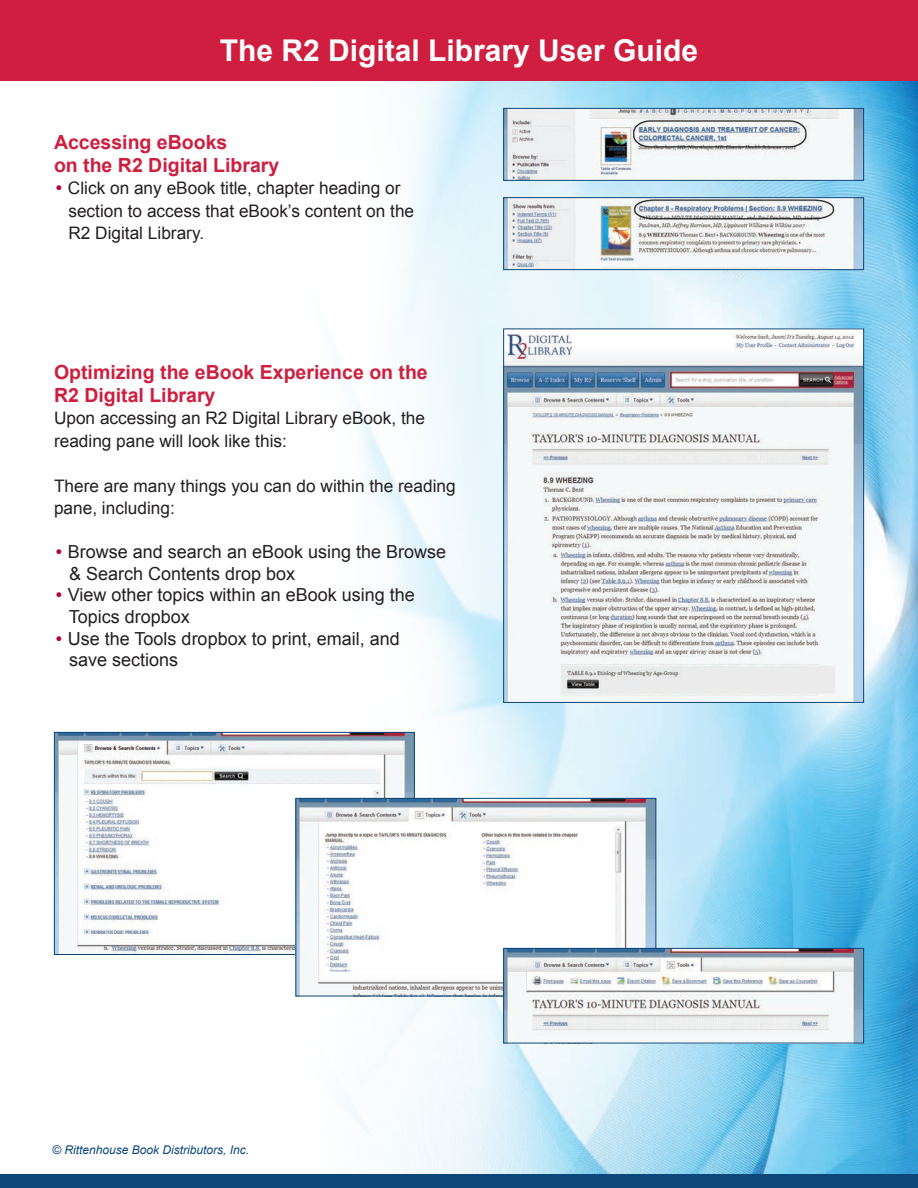
<style>
.page{position:relative;width:918px;height:1188px;background:#fff}
.page>*{position:absolute;margin:0;border:0;box-sizing:border-box;transform-origin:0 0}
.t1{font:700 30px "Arial";color:#fff}
.t2{font:700 19.5px "Arial";color:#cf1e3f}
.t3{font:18px/21.6px "Arial";color:#231f20}
.t4{font:17.25px/22.5px "Arial";color:#231f20}
.t5{font:italic 12px "Arial";color:#0c477a}
.s1{font-family:"Gothic 720 BT Roman B";font-size:16.5px;color:#b30437}
</style>
<div class="page">
<img style="left:309px;top:80px;width:609px;height:1094px">
<div style="left:0;top:0;width:918px;height:80px;background:#cf1e3f"></div>
<div style="left:0;top:1174px;width:918px;height:14px;background:#0c477a"></div>
<img style="left:505px;top:330px;width:357px;height:371px">
<div style="left:503px;top:328px;width:361px;height:375px;border:1px solid #0c477a"></div>
<img style="left:505px;top:110px;width:357px;height:69px">
<div style="left:503px;top:108px;width:361px;height:73px;border:1px solid #0c477a"></div>
<img style="left:505px;top:199px;width:357px;height:69px">
<div style="left:503px;top:197px;width:361px;height:73px;border:1px solid #0c477a"></div>
<img style="left:56px;top:734px;width:357px;height:219px">
<div style="left:54px;top:732px;width:361px;height:223px;border:1px solid #0c477a"></div>
<img style="left:298px;top:800px;width:356px;height:194px">
<div style="left:296px;top:798px;width:360px;height:198px;border:1px solid #0c477a"></div>
<img style="left:505px;top:950px;width:357px;height:91px">
<div style="left:503px;top:948px;width:361px;height:95px;border:1px solid #0c477a"></div>
<p class="t1" style="left:220px;top:31px;width:480px">The R2 Digital Library User Guide</p>
<p class="t2" style="left:54px;top:130px;width:175px">Accessing eBooks</p>
<p class="t2" style="left:54px;top:152px;width:227px">on the R2 Digital Library</p>
<p class="t4" style="left:54px;top:177px;width:348px"><span class="s1">•</span> Click on any eBook title, chapter heading or</p>
<p class="t4" style="left:68px;top:200px;width:347px">section to access that eBook’s content on the</p>
<p class="t4" style="left:68px;top:222px;width:137px">R2 Digital Library.</p>
<p class="t2" style="left:54px;top:359px;width:375px">Optimizing the eBook Experience on the</p>
<p class="t2" style="left:54px;top:382px;width:163px">R2 Digital Library</p>
<p class="t4" style="left:54px;top:407px;width:373px">Upon accessing an R2 Digital Library eBook, the reading pane will look like this:</p>
<p class="t4" style="left:54px;top:474px;width:403px">There are many things you can do within the reading pane, including:</p>
<p class="t3" style="left:54px;top:541px;width:394px"><span class="s1">•</span> Browse and search an eBook using the Browse</p>
<p class="t3" style="left:69px;top:563px;width:228px">&amp; Search Contents drop box</p>
<p class="t3" style="left:69px;top:584px;width:348px;text-indent:-15px"><span class="s1">•</span> View other topics within an eBook using the<br>Topics dropbox</p>
<p class="t3" style="left:54px;top:628px;width:347px"><span class="s1">•</span> Use the Tools dropbox to print, email, and</p>
<p class="t3" style="left:69px;top:649px;width:111px">save sections</p>
<p class="t5" style="left:52px;top:1142px;width:198px">© Rittenhouse Book Distributors, Inc.</p>
</div>
